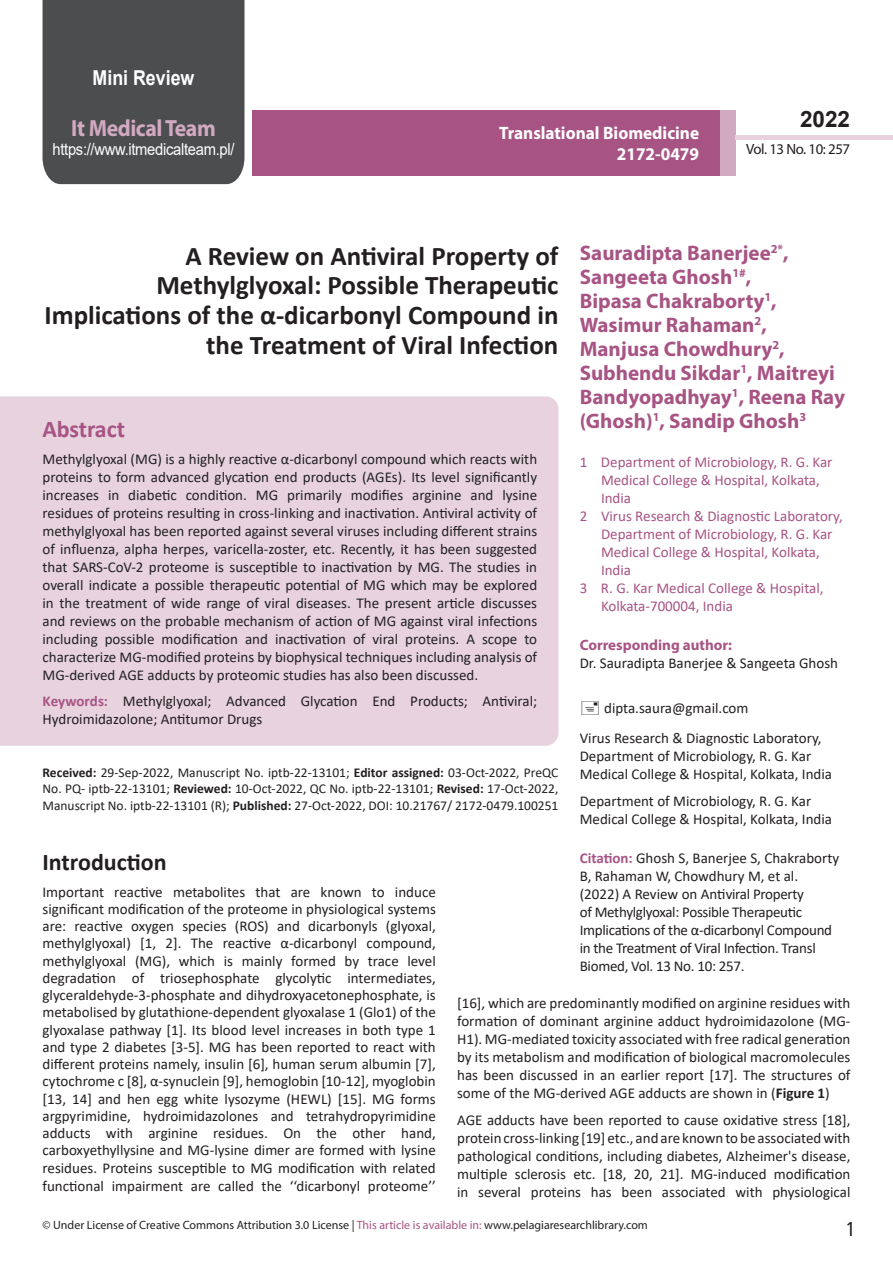
<style>
.page{position:relative;width:893px;height:1263px;background:#fff}
.page>*{position:absolute;margin:0;border:0;box-sizing:border-box;transform-origin:0 0}
.t1{font:700 27px/29.7px "Calibri";color:#231f20;text-align:right}
.t2{font:25.5px "Tunga";color:#231f20}
.side-heading{font:700 24px "Calibri";color:#231f20}
.t3{font:700 24px "Calibri";letter-spacing:-.005em;color:#a75484}
.t4{font:700 23.4px "Myriad Pro";letter-spacing:-.02em;color:#d1a9c1;scale:.93 1}
.t5{font:700 22.5px "Arial";color:#231f20}
.t6{font:700 21px/24px "Myriad Pro";color:#a75484}
.t7{font:700 20.55px "Arial";color:#fff;scale:.87 1}
.t8{font:700 18px/21.6px "Myriad Pro";color:#fff;text-align:right;scale:.96 1}
.t9{font:16.5px "Arial";letter-spacing:-.02em;color:#fff;scale:.89 1}
.body_text{font:15px/17.2px "Calibri";color:#231f20;text-align:justify}
.t10{font:15px/18px "Calibri";color:#222;text-align:justify}
.endnote_text{font:15px/18px "Calibri";color:#231f20}
.endnote_text-2{font:15px/18px "Calibri";letter-spacing:-.02em;color:#231f20}
.endnote_text-3{font:15px/18px "Calibri";color:#a75484}
.t11{font:14.85px "Myriad Pro";letter-spacing:-.03em;color:#231f20}
.No_Spacing{font:13.5px/16.2px "Calibri";color:#231f20;text-align:justify}
.t12{font:12px "Myriad Pro";color:#231f20}
.s1{font-family:"Myriad Pro";font-weight:700;color:#a75484}
.s2{font-weight:700;color:#a75484}
.s3{font-weight:700}
.s4{color:#a75484}
</style>
<div class="page">
<div style="left:43px;top:0;width:201px;height:184px;background:#4c4d4f"></div>
<div style="left:252px;top:110px;width:469px;height:66px;background:#a75484"></div>
<div style="left:720px;top:110px;width:16px;height:66px;background:#d1a9c1"></div>
<div style="left:736px;top:135px;width:157px;height:5px;background:#e7d2de"></div>
<div style="left:0;top:396px;width:558px;height:350px;background:#e7d2de"></div>
<h3 class="t7" style="left:93px;top:64px;width:119px">Mini Review</h3>
<h3 class="t4" style="left:71px;top:113px;width:157px">It Medical Team</h3>
<p class="t9" style="left:52px;top:138px;width:206px">https://www.itmedicalteam.pl/</p>
<p class="t8" style="left:499px;top:121px;width:210px">Translational Biomedicine<br>2172-0479</p>
<h3 class="t5" style="left:800px;top:104px;width:52px">2022</h3>
<p class="t11" style="left:746px;top:140px;width:105px">Vol. 13 No. 10: 257</p>
<p class="t1" style="left:45px;top:241px;width:516px">A Review on Antiviral Property of Methylglyoxal: Possible Therapeutic Implications of the α-dicarbonyl Compound in the Treatment of Viral Infection</p>
<p class="t6" style="left:580px;top:240px;width:267px">Sauradipta Banerjee<sup>2*</sup>,<br>Sangeeta Ghosh<sup>1#</sup>,<br>Bipasa Chakraborty<sup>1</sup>,<br>Wasimur Rahaman<sup>2</sup>,<br>Manjusa Chowdhury<sup>2</sup>,<br>Subhendu Sikdar<sup>1</sup>, Maitreyi<br>Bandyopadhyay<sup>1</sup>, Reena Ray (Ghosh)<sup>1</sup>, Sandip Ghosh<sup>3</sup></p>
<p class="endnote_text-3" style="left:601px;top:453px;width:233px;text-indent:-21px">1 Department of Microbiology, R. G. Kar<br>Medical College &amp; Hospital, Kolkata,<br>India</p>
<p class="endnote_text-3" style="left:601px;top:507px;width:243px;text-indent:-21px">2 Virus Research &amp; Diagnostic Laboratory,<br>Department of Microbiology, R. G. Kar<br>Medical College &amp; Hospital, Kolkata,<br>India</p>
<p class="endnote_text-3" style="left:601px;top:579px;width:224px;text-indent:-21px">3 R. G. Kar Medical College &amp; Hospital,<br>Kolkata-700004, India</p>
<p class="endnote_text" style="left:580px;top:636px;width:260px"><span class="s1">Corresponding author:<br></span>Dr. Sauradipta Banerjee &amp; Sangeeta Ghosh</p>
<p class="endnote_text" style="left:604px;top:698px;width:146px">dipta.saura@gmail.com</p>
<p class="endnote_text" style="left:580px;top:729px;width:254px">Virus Research &amp; Diagnostic Laboratory,<br>Department of Microbiology, R. G. Kar<br>Medical College &amp; Hospital, Kolkata, India</p>
<p class="endnote_text" style="left:580px;top:791px;width:254px">Department of Microbiology, R. G. Kar<br>Medical College &amp; Hospital, Kolkata, India</p>
<p class="endnote_text-2" style="left:580px;top:849px;width:261px"><span class="s2">Citation:</span> Ghosh S, Banerjee S, Chakraborty B, Rahaman W, Chowdhury M, et al. (2022) A Review on Antiviral Property<br>of Methylglyoxal: Possible Therapeutic Implications of the α-dicarbonyl Compound in the Treatment of Viral Infection. Transl Biomed, Vol. 13 No. 10: 257.</p>
<p class="t3" style="left:43px;top:412px;width:84px">Abstract</p>
<p class="t10" style="left:43px;top:449px;width:496px">Methylglyoxal (MG) is a highly reactive α-dicarbonyl compound which reacts with proteins to form advanced glycation end products (AGEs). Its level significantly increases in diabetic condition. MG primarily modifies arginine and lysine residues of proteins resulting in cross-linking and inactivation. Antiviral activity of methylglyoxal has been reported against several viruses including different strains of influenza, alpha herpes, varicella-zoster, etc. Recently, it has been suggested that SARS-CoV-2 proteome is susceptible to inactivation by MG. The studies in overall indicate a possible therapeutic potential of MG which may be explored in the treatment of wide range of viral diseases. The present article discusses and reviews on the probable mechanism of action of MG against viral infections including possible modification and inactivation of viral proteins. A scope to characterize MG-modified proteins by biophysical techniques including analysis of MG-derived AGE adducts by proteomic studies has also been discussed.</p>
<p class="body_text" style="left:43px;top:692px;width:496px;line-height:18px"><span class="s2">Keywords:</span> Methylglyoxal; Advanced Glycation End Products; Antiviral;<br>Hydroimidazolone; Antitumor Drugs</p>
<p class="No_Spacing" style="left:43px;top:764px;width:517px"><span class="s3">Received:</span> 29-Sep-2022, Manuscript No. iptb-22-13101; <span class="s3">Editor assigned:</span> 03-Oct-2022, PreQC No. PQ- iptb-22-13101; <span class="s3">Reviewed:</span> 10-Oct-2022, QC No. iptb-22-13101; <span class="s3">Revised:</span> 17-Oct-2022, Manuscript No. iptb-22-13101 (R); <span class="s3">Published:</span> 27-Oct-2022, DOI: 10.21767/ 2172-0479.100251</p>
<p class="side-heading" style="left:43px;top:845px;width:126px">Introduction</p>
<p class="body_text" style="left:43px;top:882px;width:395px">Important reactive metabolites that are known to induce significant modification of the proteome in physiological systems are: reactive oxygen species (ROS) and dicarbonyls (glyoxal, methylglyoxal) [1, 2]. The reactive α-dicarbonyl compound, methylglyoxal (MG), which is mainly formed by trace level degradation of triosephosphate glycolytic intermediates, glyceraldehyde-3-phosphate and dihydroxyacetonephosphate, is metabolised by glutathione-dependent glyoxalase 1 (Glo1) of the glyoxalase pathway [1]. Its blood level increases in both type 1 and type 2 diabetes [3-5]. MG has been reported to react with different proteins namely, insulin [6], human serum albumin [7], cytochrome c [8], α-synuclein [9], hemoglobin [10-12], myoglobin [13, 14] and hen egg white lysozyme (HEWL) [15]. MG forms argpyrimidine, hydroimidazolones and tetrahydropyrimidine adducts with arginine residues. On the other hand, carboxyethyllysine and MG-lysine dimer are formed with lysine residues. Proteins susceptible to MG modification with related functional impairment are called the ‘‘dicarbonyl proteome’’</p>
<p class="body_text" style="left:457px;top:994px;width:395px;line-height:18px">[16], which are predominantly modified on arginine residues with formation of dominant arginine adduct hydroimidazolone (MG-H1). MG-mediated toxicity associated with free radical generation by its metabolism and modification of biological macromolecules has been discussed in an earlier report [17]. The structures of some of the MG-derived AGE adducts are shown in (<span class="s3">Figure 1</span>)</p>
<p class="body_text" style="left:457px;top:1110px;width:395px;line-height:18px">AGE adducts have been reported to cause oxidative stress [18], protein cross-linking [19] etc., and are known to be associated with pathological conditions, including diabetes, Alzheimer's disease, multiple sclerosis etc. [18, 20, 21]. MG-induced modification in several proteins has been associated with physiological</p>
<p class="t12" style="left:43px;top:1218px;width:607px">© Under License of Creative Commons Attribution 3.0 License | <span class="s4">This article is available in:</span> www.pelagiaresearchlibrary.com</p>
<h2 class="t2" style="left:847px;top:1212px;width:9px">1</h2>
</div>
